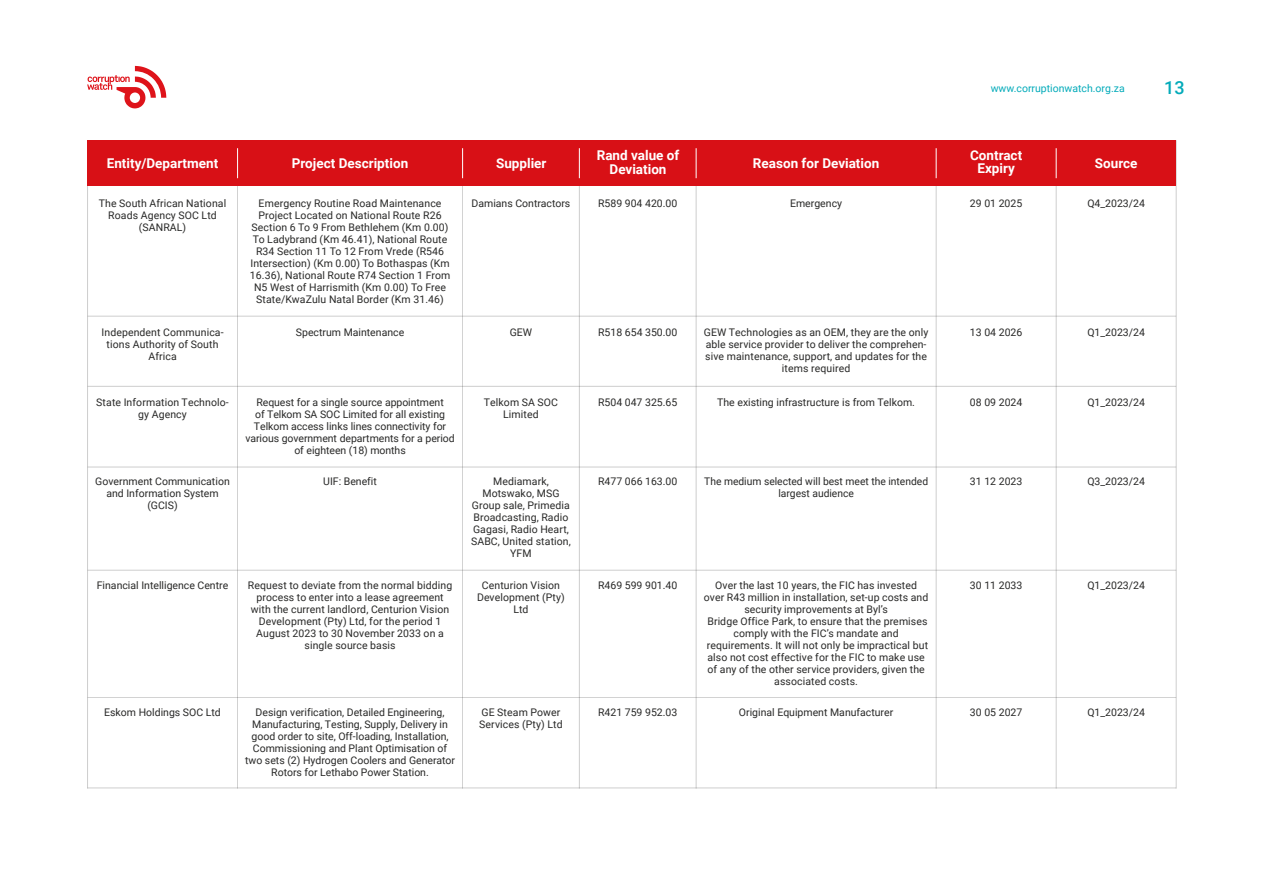
<style>
.page{position:relative;width:1263px;height:893px;background:#fff}
.page>*{position:absolute;margin:0;border:0;box-sizing:border-box;transform-origin:0 0}
.t1{font:500 18px "Roboto";color:#04abba}
.t2{font:700 13.5px/13.5px "Roboto";color:#fff;text-align:center}
.t3{font:10.5px/12px "Roboto";letter-spacing:.01em;color:#282827;text-align:center}
.t4{font:10.5px "Roboto";color:#04abba}
</style>
<div class="page">
<svg style="left:87px;top:66px;width:79px;height:42px"></svg>
<hr style="left:237px;top:141px;width:1px;height:647px;background:#000">
<hr style="left:462px;top:141px;width:1px;height:647px;background:#000">
<hr style="left:579px;top:141px;width:1px;height:647px;background:#000">
<hr style="left:696px;top:141px;width:1px;height:647px;background:#000">
<hr style="left:936px;top:141px;width:1px;height:647px;background:#000">
<hr style="left:1056px;top:141px;width:1px;height:647px;background:#000">
<div style="left:88px;top:141px;width:1088px;height:45px;background:#d81016"></div>
<hr style="left:237px;top:148px;width:1px;height:30px;background:#fff">
<hr style="left:462px;top:148px;width:1px;height:30px;background:#fff">
<hr style="left:579px;top:148px;width:1px;height:30px;background:#fff">
<hr style="left:696px;top:148px;width:1px;height:30px;background:#fff">
<hr style="left:936px;top:148px;width:1px;height:30px;background:#fff">
<hr style="left:1056px;top:148px;width:1px;height:30px;background:#fff">
<hr style="left:88px;top:467px;width:1088px;height:1px;background:#000">
<hr style="left:88px;top:570px;width:1088px;height:1px;background:#000">
<hr style="left:88px;top:697px;width:1088px;height:1px;background:#000">
<hr style="left:88px;top:787px;width:1088px;height:1px;background:#000">
<hr style="left:88px;top:316px;width:1088px;height:1px;background:#000">
<hr style="left:88px;top:386px;width:1088px;height:1px;background:#000">
<p class="t4" style="left:991px;top:85px;width:135px">www.corruptionwatch.org.za</p>
<h1 class="t1" style="left:1164px;top:80px;width:22px">13</h1>
<p class="t2" style="left:107px;top:157px;width:113px">Entity/Department</p>
<p class="t2" style="left:292px;top:157px;width:118px">Project Description</p>
<p class="t2" style="left:496px;top:157px;width:52px">Supplier</p>
<p class="t2" style="left:597px;top:150px;width:84px">Rand value of<br>Deviation</p>
<p class="t2" style="left:753px;top:157px;width:128px">Reason for Deviation</p>
<p class="t2" style="left:970px;top:149px;width:54px">Contract<br>Expiry</p>
<p class="t2" style="left:1095px;top:157px;width:44px">Source</p>
<p class="t3" style="left:99px;top:198px;width:129px">The South African National<br>Roads Agency SOC Ltd (SANRAL)</p>
<p class="t3" style="left:250px;top:198px;width:202px">Emergency Routine Road Maintenance Project Located on National Route R26<br>Section 6 To 9 From Bethlehem (Km 0.00)<br>To Ladybrand (Km 46.41), National Route R34 Section 11 To 12 From Vrede (R546<br>Intersection) (Km 0.00) To Bothaspas (Km 16.36), National Route R74 Section 1 From N5 West of Harrismith (Km 0.00) To Free State/KwaZulu Natal Border (Km 31.46)</p>
<p class="t3" style="left:472px;top:198px;width:100px">Damians Contractors</p>
<p class="t3" style="left:598px;top:198px;width:81px">R589 904 420.00</p>
<p class="t3" style="left:790px;top:198px;width:53px">Emergency</p>
<p class="t3" style="left:970px;top:198px;width:54px">29 01 2025</p>
<p class="t3" style="left:1087px;top:198px;width:59px">Q4_2023/24</p>
<p class="t3" style="left:101px;top:327px;width:124px">Independent Communica&shy;tions Authority of South<br>Africa</p>
<p class="t3" style="left:296px;top:327px;width:110px">Spectrum Maintenance</p>
<p class="t3" style="left:510px;top:327px;width:24px">GEW</p>
<p class="t3" style="left:598px;top:327px;width:81px">R518 654 350.00</p>
<p class="t3" style="left:704px;top:327px;width:226px">GEW Technologies as an OEM, they are the only able service provider to deliver the comprehen&shy;sive maintenance, support, and updates for the items required</p>
<p class="t3" style="left:970px;top:327px;width:54px">13 04 2026</p>
<p class="t3" style="left:1087px;top:327px;width:59px">Q1_2023/24</p>
<p class="t3" style="left:96px;top:397px;width:134px">State Information Technolo&shy;gy Agency</p>
<p class="t3" style="left:245px;top:397px;width:211px">Request for a single source appointment<br>of Telkom SA SOC Limited for all existing Telkom access links lines connectivity for various government departments for a period of eighteen (18) months</p>
<p class="t3" style="left:484px;top:397px;width:76px">Telkom SA SOC<br>Limited</p>
<p class="t3" style="left:598px;top:397px;width:81px">R504 047 325.65</p>
<p class="t3" style="left:717px;top:397px;width:199px">The existing infrastructure is from Telkom.</p>
<p class="t3" style="left:970px;top:397px;width:54px">08 09 2024</p>
<p class="t3" style="left:1087px;top:397px;width:59px">Q1_2023/24</p>
<p class="t3" style="left:95px;top:476px;width:136px">Government Communication and Information System (GCIS)</p>
<p class="t3" style="left:323px;top:476px;width:55px">UIF: Benefit</p>
<p class="t3" style="left:471px;top:476px;width:101px">Mediamark,<br>Motswako, MSG<br>Group sale, Primedia<br>Broadcasting, Radio<br>Gagasi, Radio Heart,<br>SABC, United station,<br>YFM</p>
<p class="t3" style="left:598px;top:476px;width:81px">R477 066 163.00</p>
<p class="t3" style="left:704px;top:476px;width:225px">The medium selected will best meet the intended largest audience</p>
<p class="t3" style="left:970px;top:476px;width:54px">31 12 2023</p>
<p class="t3" style="left:1087px;top:476px;width:59px">Q3_2023/24</p>
<p class="t3" style="left:97px;top:580px;width:133px">Financial Intelligence Centre</p>
<p class="t3" style="left:248px;top:580px;width:206px">Request to deviate from the normal bidding process to enter into a lease agreement with the current landlord, Centurion Vision Development (Pty) Ltd, for the period 1<br>August 2023 to 30 November 2033 on a single source basis</p>
<p class="t3" style="left:477px;top:580px;width:89px">Centurion Vision<br>Development (Pty)<br>Ltd</p>
<p class="t3" style="left:598px;top:580px;width:81px">R469 599 901.40</p>
<p class="t3" style="left:704px;top:580px;width:226px">Over the last 10 years, the FIC has invested over R43 million in installation, set-up costs and security improvements at Bylís<br>Bridge Office Park, to ensure that the premises comply with the FICís mandate and requirements. It will not only be impractical but also not cost effective for the FIC to make use of any of the other service providers, given the associated costs.</p>
<p class="t3" style="left:970px;top:580px;width:54px">30 11 2033</p>
<p class="t3" style="left:1087px;top:580px;width:59px">Q1_2023/24</p>
<p class="t3" style="left:104px;top:707px;width:118px">Eskom Holdings SOC Ltd</p>
<p class="t3" style="left:245px;top:707px;width:211px">Design verification, Detailed Engineering, Manufacturing, Testing, Supply, Delivery in good order to site, Off-loading, Installation, Commissioning and Plant Optimisation of two sets (2) Hydrogen Coolers and Generator Rotors for Lethabo Power Station.</p>
<p class="t3" style="left:479px;top:707px;width:85px;text-align:left">GE Steam Power<br>Services (Pty) Ltd</p>
<p class="t3" style="left:598px;top:707px;width:81px">R421 759 952.03</p>
<p class="t3" style="left:739px;top:707px;width:156px">Original Equipment Manufacturer</p>
<p class="t3" style="left:970px;top:707px;width:54px">30 05 2027</p>
<p class="t3" style="left:1087px;top:707px;width:59px">Q1_2023/24</p>
</div>
